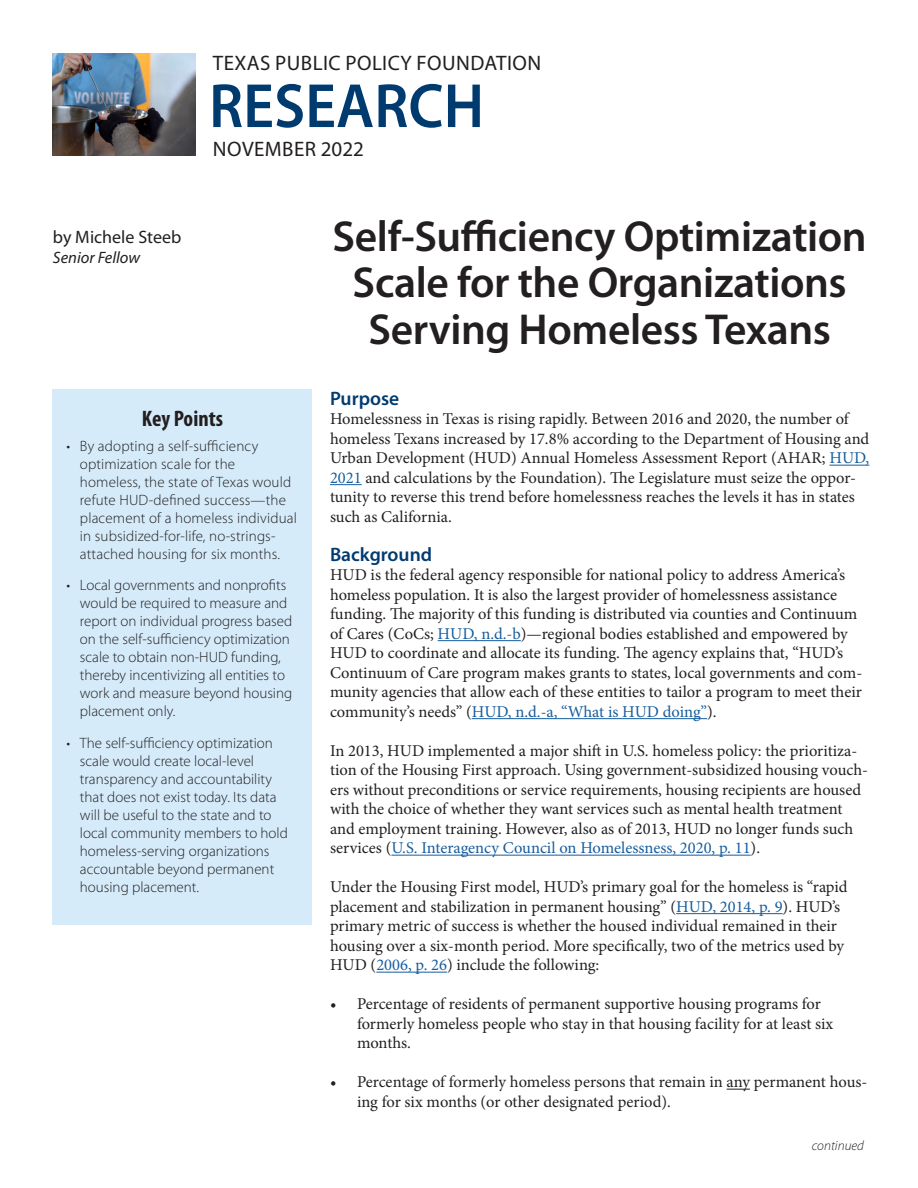
<style>
.page{position:relative;width:918px;height:1188px;background:#fff}
.page>*{position:absolute;margin:0;border:0;box-sizing:border-box;transform-origin:0 0}
.t1{font:600 63px "Myriad Pro";color:#003b70;scale:.95 1}
.t2{font:600 43.5px/46.5px "Myriad Pro";letter-spacing:-.01em;color:#231f20;text-align:center}
.t3{font:700 condensed 22.5px "Myriad Pro";color:#231f20}
.t4{font:21px "Myriad Pro";letter-spacing:.02em;color:#231f20}
.Section_Heading{font:600 19.5px "Myriad Pro";color:#003b70}
.t5{font:18px "Myriad Pro";color:#231f20}
.Copy{font:16.5px/19.5px "Minion Pro";color:#231f20}
.t6{font:italic 16.5px "Myriad Pro";color:#231f20}
.t7{font:300 15px/18px "Myriad Pro";color:#231f20}
.t8{font:italic 300 13.5px "Myriad Pro";color:#231f20}
.s1{color:#175d9e}
</style>
<div class="page">
<div style="left:53px;top:389px;width:259px;height:535px;background:#d5ebfa"></div>
<hr style="left:829px;top:465px;width:40px;height:1px;background:#175d9e">
<hr style="left:330px;top:484px;width:32px;height:1px;background:#175d9e">
<hr style="left:438px;top:640px;width:83px;height:1px;background:#175d9e">
<hr style="left:472px;top:718px;width:235px;height:1px;background:#175d9e">
<hr style="left:391px;top:855px;width:360px;height:1px;background:#175d9e">
<hr style="left:676px;top:913px;width:107px;height:1px;background:#175d9e">
<hr style="left:376px;top:972px;width:71px;height:1px;background:#175d9e">
<svg style="left:727px;top:1089px;width:23px;height:1px"></svg>
<img style="left:53px;top:53px;width:143px;height:103px">
<p class="t5" style="left:53px;top:226px;width:130px">by Michele Steeb</p>
<p class="t6" style="left:53px;top:247px;width:89px">Senior Fellow</p>
<p class="t4" style="left:213px;top:50px;width:330px">TEXAS PUBLIC POLICY FOUNDATION</p>
<h1 class="t1" style="left:209px;top:66px;width:291px">RESEARCH</h1>
<p class="t4" style="left:213px;top:136px;width:152px">NOVEMBER 2022</p>
<p class="t2" style="left:333px;top:212px;width:536px">Self-Sufficiency Optimization<br>Scale for the Organizations<br>Serving Homeless Texans</p>
<p class="t3" style="left:142px;top:404px;width:83px">Key Points</p>
<p class="t7" style="left:80px;top:437px;width:219px;text-indent:-14px">• By adopting a self-sufficiency optimization scale for the homeless, the state of Texas would refute HUD-defined success—the placement of a homeless individual in subsidized-for-life, no-strings&shy;attached housing for six months.</p>
<p class="t7" style="left:80px;top:576px;width:214px;text-indent:-14px">• Local governments and nonprofits would be required to measure and report on individual progress based on the self-sufficiency optimization scale to obtain non-HUD funding, thereby incentivizing all entities to work and measure beyond housing placement only.</p>
<p class="t7" style="left:80px;top:734px;width:210px;text-indent:-14px">• The self-sufficiency optimization scale would create local-level transparency and accountability that does not exist today. Its data will be useful to the state and to local community members to hold homeless-serving organizations accountable beyond permanent housing placement.</p>
<p class="Section_Heading" style="left:330px;top:386px;width:71px">Purpose</p>
<p class="Copy" style="left:330px;top:410px;width:541px">Homelessness in Texas is rising rapidly. Between 2016 and 2020, the number of homeless Texans increased by 17.8% according to the Department of Housing and Urban Development (HUD) Annual Homeless Assessment Report (AHAR; <span class="s1">HUD, 2021</span> and calculations by the Foundation). The Legislature must seize the oppor&shy;tunity to reverse this trend before homelessness reaches the levels it has in states such as California.</p>
<p class="Section_Heading" style="left:330px;top:542px;width:104px">Background</p>
<p class="Copy" style="left:330px;top:566px;width:534px">HUD is the federal agency responsible for national policy to address America’s homeless population. It is also the largest provider of homelessness assistance funding. The majority of this funding is distributed via counties and Continuum of Cares (CoCs; <span class="s1">HUD, n.d.-b</span>)—regional bodies established and empowered by HUD to coordinate and allocate its funding. The agency explains that, “HUD’s Continuum of Care program makes grants to states, local governments and com&shy;munity agencies that allow each of these entities to tailor a program to meet their community’s needs” (<span class="s1">HUD, n.d.-a, “What is HUD doing”</span>).</p>
<p class="Copy" style="left:330px;top:741px;width:540px">In 2013, HUD implemented a major shift in U.S. homeless policy: the prioritiza&shy;tion of the Housing First approach. Using government-subsidized housing vouch&shy;ers without preconditions or service requirements, housing recipients are housed with the choice of whether they want services such as mental health treatment and employment training. However, also as of 2013, HUD no longer funds such services (<span class="s1">U.S. Interagency Council on Homelessness, 2020, p. 11</span>).</p>
<p class="Copy" style="left:330px;top:878px;width:519px">Under the Housing First model, HUD’s primary goal for the homeless is “rapid placement and stabilization in permanent housing” (<span class="s1">HUD, 2014, p. 9</span>). HUD’s primary metric of success is whether the housed individual remained in their housing over a six-month period. More specifically, two of the metrics used by HUD (<span class="s1">2006, p. 26</span>) include the following:</p>
<p class="Copy" style="left:357px;top:995px;width:478px;text-indent:-27px">• Percentage of residents of permanent supportive housing programs for formerly homeless people who stay in that housing facility for at least six months.</p>
<p class="Copy" style="left:357px;top:1073px;width:512px;text-indent:-27px">• Percentage of formerly homeless persons that remain in any permanent hous&shy;ing for six months (or other designated period).</p>
<p class="t8" style="left:812px;top:1137px;width:54px">continued</p>
</div>
